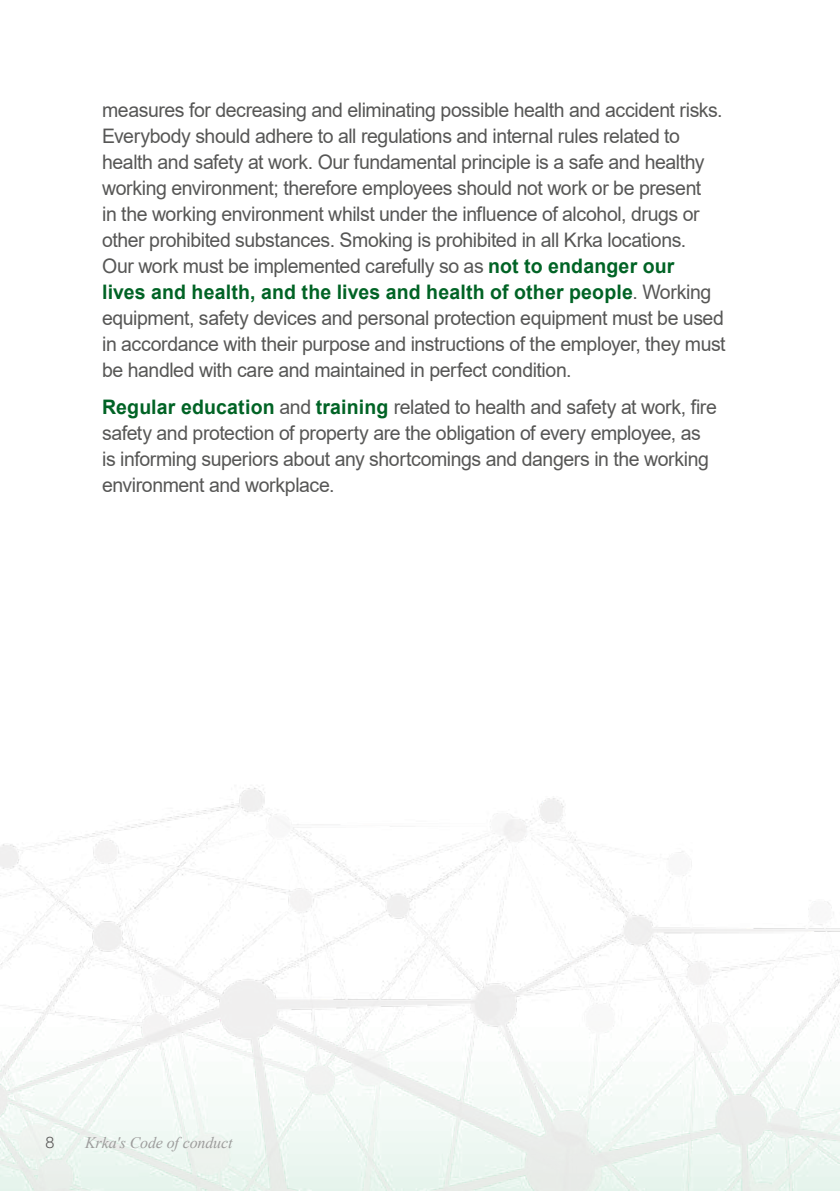
<style>
.page{position:relative;width:840px;height:1191px;background:#fff}
.page>*{position:absolute;margin:0;border:0;box-sizing:border-box;transform-origin:0 0}
.t1{font:20px/26px "Arial";letter-spacing:-.02em;color:#575756}
.t2{font:italic 16px "Times New Roman";letter-spacing:-.01em;color:#9d9d9c}
.t3{font:300 16px "Helvetica Neue LT Pro";color:#575756}
.s1{font-weight:700;color:#006325}
</style>
<div class="page">
<img style="left:0;top:786px;width:839px;height:405px">
<p class="t1" style="left:102px;top:96px;width:624px">measures for decreasing and eliminating possible health and accident risks.<br>Everybody should adhere to all regulations and internal rules related to health and safety at work. Our fundamental principle is a safe and healthy working environment; therefore employees should not work or be present<br>in the working environment whilst under the influence of alcohol, drugs or other prohibited substances. Smoking is prohibited in all Krka locations.<br>Our work must be implemented carefully so as <span class="s1">not to endanger our<br>lives and health, and the lives and health of other people</span>. Working equipment, safety devices and personal protection equipment must be used in accordance with their purpose and instructions of the employer, they must be handled with care and maintained in perfect condition.</p>
<p class="t1" style="left:102px;top:394px;width:616px"><span class="s1">Regular education</span> and <span class="s1">training</span> related to health and safety at work, fire safety and protection of property are the obligation of every employee, as is informing superiors about any shortcomings and dangers in the working environment and workplace.</p>
<p class="t3" style="left:45px;top:1132px;width:10px">8</p>
<p class="t2" style="left:85px;top:1131px;width:149px">Krka's Code of conduct</p>
</div>
